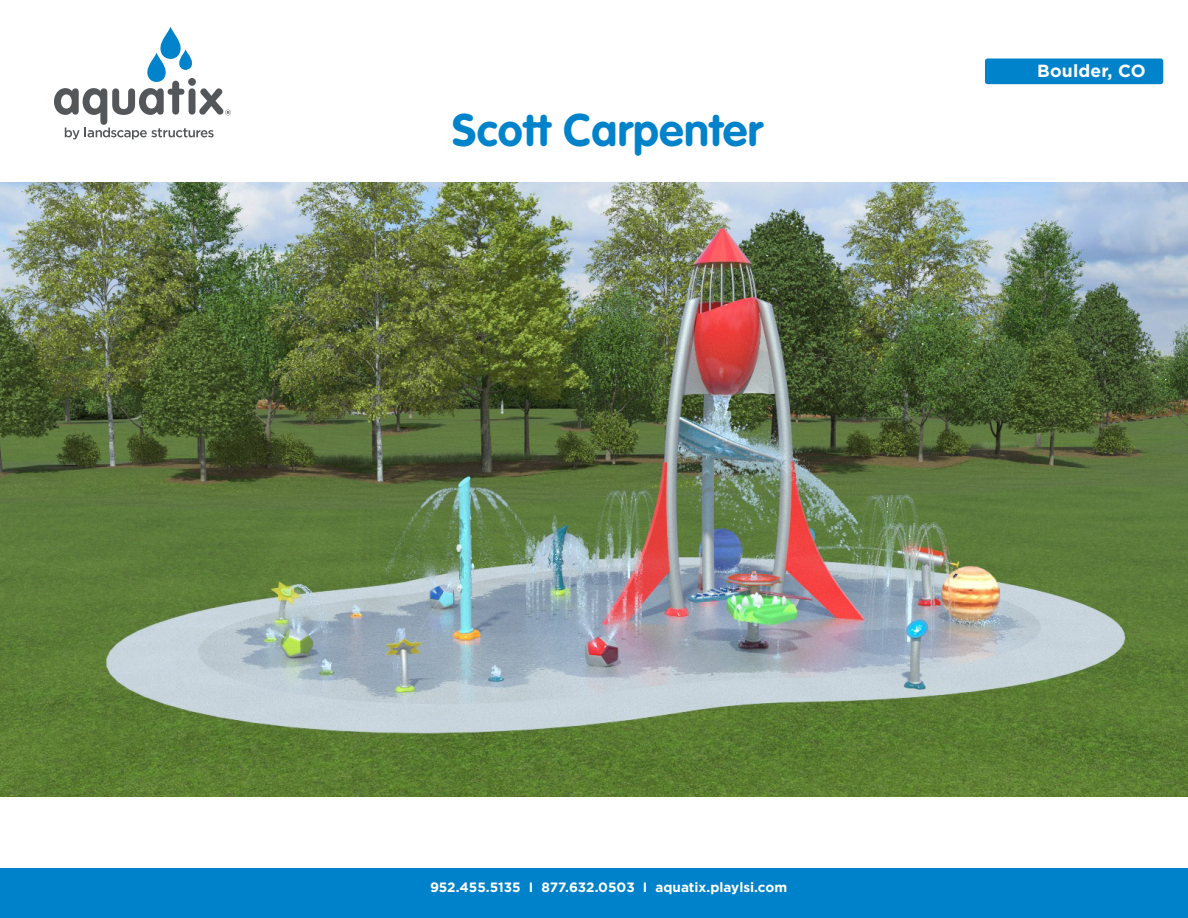
<style>
.page{position:relative;width:1188px;height:918px;background:#fff}
.page>*{position:absolute;margin:0;border:0;box-sizing:border-box;transform-origin:0 0}
.t1{font:700 45px "VAG Rounded Std";letter-spacing:.01em;color:#0083ca}
.t2{font:700 17.55px "Gotham";letter-spacing:.01em;color:#fff}
.t3{font:700 13.5px "Gotham";color:#fff}
</style>
<div class="page">
<div style="left:985px;top:58px;width:178px;height:26px;background:#0083ca;border-radius:3px"></div>
<div style="left:0;top:869px;width:1188px;height:49px;background:#0082cb"></div>
<svg style="left:54px;top:27px;width:177px;height:112px"></svg>
<img style="left:0;top:183px;width:1188px;height:613px">
<p class="t1" style="left:452px;top:104px;width:312px">Scott Carpenter</p>
<p class="t2" style="left:1037px;top:59px;width:110px">Boulder, CO</p>
<p class="t3" style="left:430px;top:878px;width:359px">952.455.5135 I 877.632.0503 I aquatix.playlsi.com</p>
</div>
